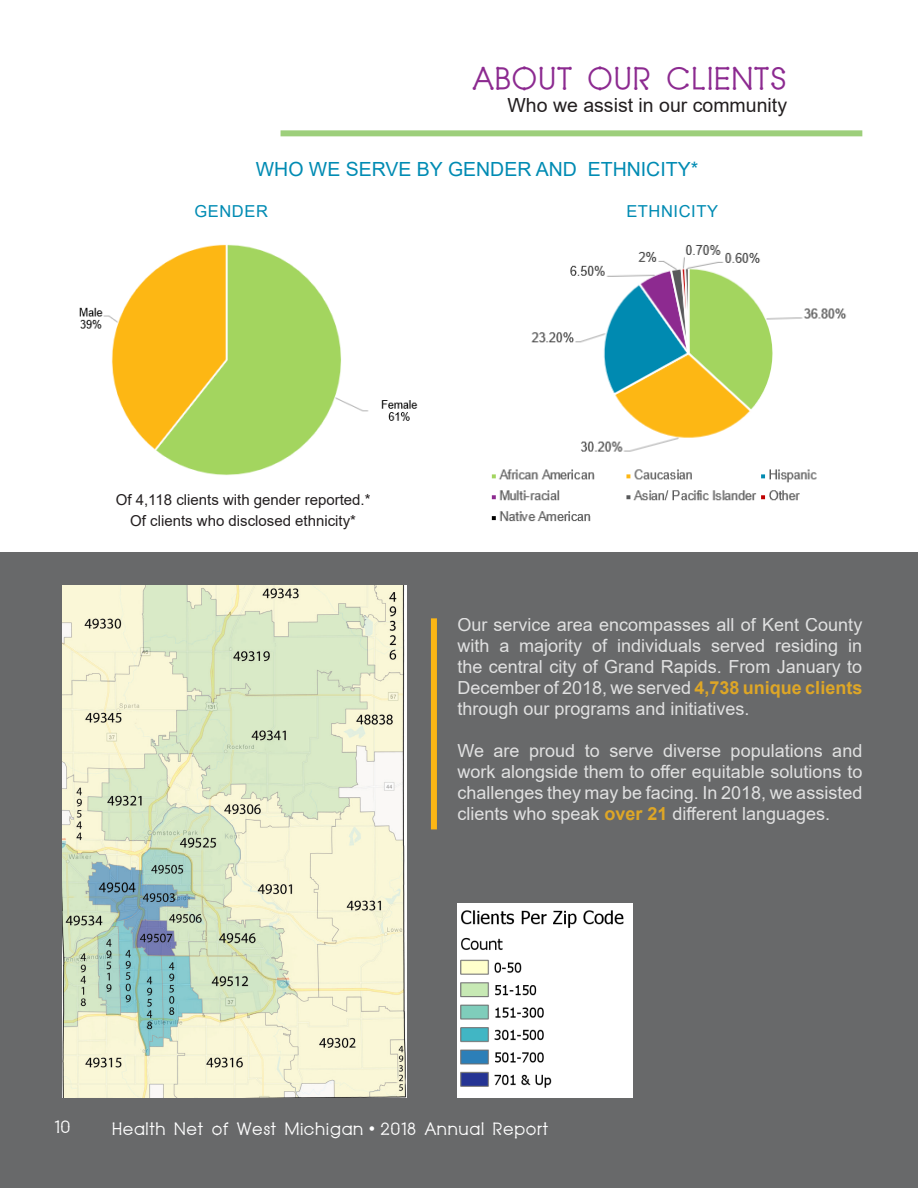
<style>
.page{position:relative;width:918px;height:1188px;background:#fff}
.page>*{position:absolute;margin:0;border:0;box-sizing:border-box;transform-origin:0 0}
.Page_Section_Title{font:33px "HN Bridger";color:#8c2a90}
.Page_Body_Text_-_Bla{font:19.5px "Arial";color:#008bb3}
.Blue_Text_-_Align_Le{font:19.5px "Arial";color:#231f20}
.t1{font:18px/21px "Arial";color:#fff;text-align:justify}
.t2{font:18px "HN Bridger";color:#fff}
.Blue_Text_-_Align_Ce{font:16.5px "Arial";letter-spacing:.035em;color:#008bb3}
.Page_Body_Text_-_Bla-2{font:15px "Arial";color:#231f20}
.s1{font-weight:700;color:#fcb615}
.s2{font-family:"Arial"}
</style>
<div class="page">
<div style="left:0;top:553px;width:918px;height:635px;background:#68696a"></div>
<div style="left:431px;top:618px;width:6px;height:211px;background:#fcb615"></div>
<img style="left:457px;top:904px;width:176px;height:193px">
<img style="left:491px;top:245px;width:356px;height:277px">
<div style="left:281px;top:130px;width:581px;height:6px;background:#9dcf7b"></div>
<img style="left:79px;top:244px;width:339px;height:231px">
<img style="left:63px;top:585px;width:344px;height:512px">
<p class="Page_Section_Title" style="left:472px;top:61px;width:317px">ABOUT OUR CLIENTS</p>
<p class="Blue_Text_-_Align_Le" style="left:508px;top:91px;width:281px">Who we assist in our community</p>
<p class="Page_Body_Text_-_Bla" style="left:256px;top:156px;width:444px">WHO WE SERVE BY GENDER AND ETHNICITY*</p>
<p class="Blue_Text_-_Align_Ce" style="left:194px;top:200px;width:75px">GENDER</p>
<p class="Blue_Text_-_Align_Ce" style="left:626px;top:200px;width:93px">ETHNICITY</p>
<p class="Page_Body_Text_-_Bla-2" style="left:116px;top:489px;width:256px">Of 4,118 clients with gender reported.*</p>
<p class="Page_Body_Text_-_Bla-2" style="left:130px;top:510px;width:227px">Of clients who disclosed ethnicity*</p>
<p class="t1" style="left:457px;top:615px;width:406px">Our service area encompasses all of Kent County with a majority of individuals served residing in the central city of Grand Rapids. From January to December of 2018, we served <span class="s1">4,738 unique clients </span>through our programs and initiatives.</p>
<p class="t1" style="left:457px;top:741px;width:406px">We are proud to serve diverse populations and work alongside them to offer equitable solutions to challenges they may be facing. In 2018, we assisted clients who speak <span class="s1">over 21</span> different languages.</p>
<p class="t2" style="left:54px;top:1118px;width:18px">10</p>
<p class="t2" style="left:112px;top:1119px;width:438px">Health Net of West Michigan <span class="s2">•</span> 2018 Annual Report</p>
</div>
